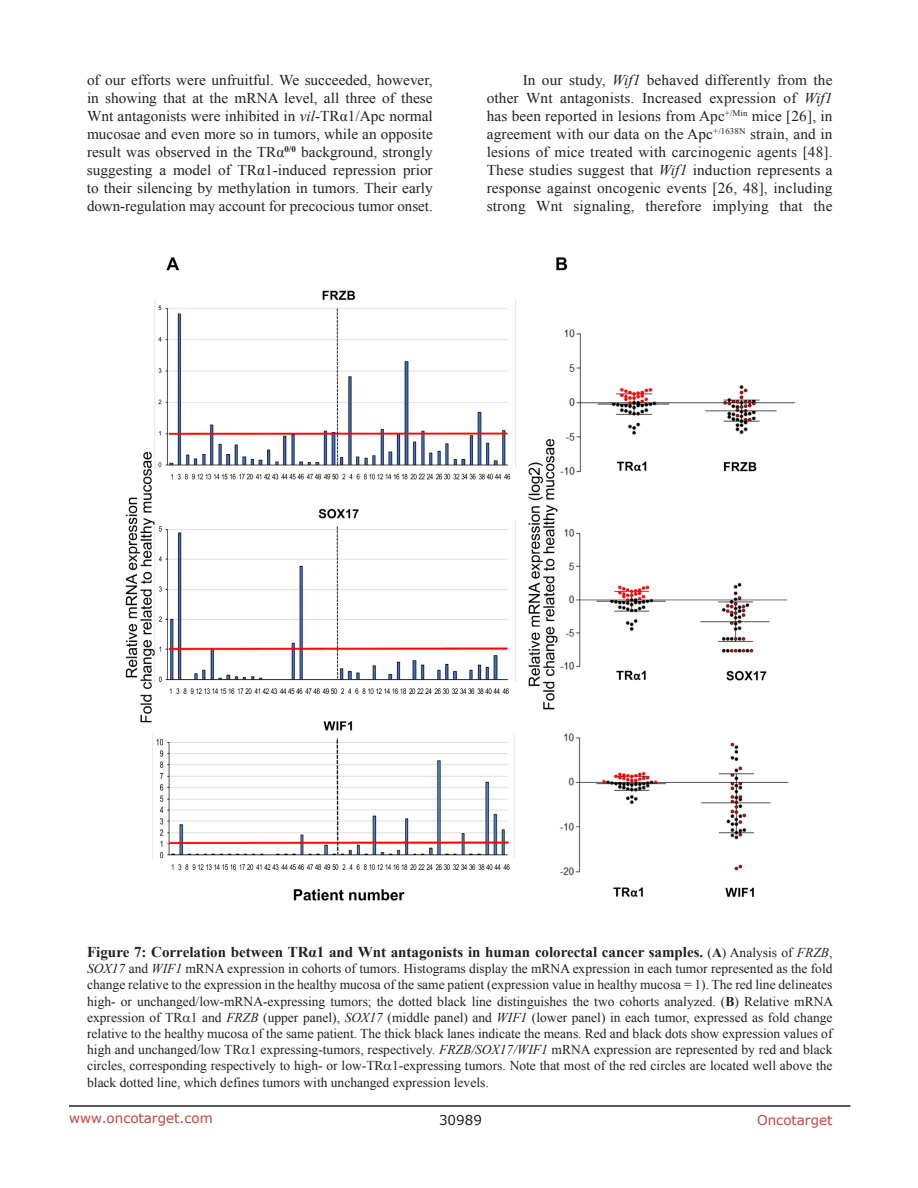
<style>
.page{position:relative;width:918px;height:1188px;background:#fff}
.page>*{position:absolute;margin:0;border:0;box-sizing:border-box;transform-origin:0 0}
.t1{font:15px/18px "Times New Roman";letter-spacing:.005em;color:#231f20;text-align:justify}
.t2{font:700 15px "Times New Roman";color:#231f20}
.t3{font:13.5px/16.2px "Times New Roman";color:#231f20;text-align:justify}
.t4{font:13.5px "Verdana";color:#c24141}
.t5{font:13.5px "Verdana";color:#231f20}
.s1{font-style:italic}
.s2{font-weight:400;font-size:13.5px}
.s3{font-size:13.5px}
.s4{font-weight:400;font-style:italic;font-size:13.5px}
.s5{font-weight:700}
</style>
<div class="page">
<hr style="left:69px;top:1105px;width:781px;height:2px;background:#231f20">
<img style="left:125px;top:257px;width:671px;height:643px">
<p class="t1" style="left:87px;top:71px;width:347px">of our efforts were unfruitful. We succeeded, however, in showing that at the mRNA level, all three of these Wnt antagonists were inhibited in <span class="s1">vil</span>-TRα1/Apc normal mucosae and even more so in tumors, while an opposite result was observed in the TRα<sup>0/0</sup> background, strongly suggesting a model of TRα1-induced repression prior to their silencing by methylation in tumors. Their early down-regulation may account for precocious tumor onset.</p>
<p class="t1" style="left:487px;top:71px;width:347px;text-indent:36px">In our study, <span class="s1">Wif1</span> behaved differently from the other Wnt antagonists. Increased expression of <span class="s1">Wif1 </span>has been reported in lesions from Apc<sup>+/Min</sup> mice [26], in agreement with our data on the Apc<sup>+/1638N</sup> strain, and in lesions of mice treated with carcinogenic agents [48].<br>These studies suggest that <span class="s1">Wif1</span> induction represents a response against oncogenic events [26, 48], including strong Wnt signaling, therefore implying that the</p>
<p class="t2" style="left:87px;top:942px;width:747px">Figure 7: Correlation between TRα1 and Wnt antagonists in human colorectal cancer samples. <span class="s2">(</span><span class="s3">A</span><span class="s2">) Analysis of</span> <span class="s4">FRZB</span><span class="s2">,</span></p>
<p class="t3" style="left:87px;top:960px;width:748px"><span class="s1">SOX17</span> and <span class="s1">WIF1</span> mRNA expression in cohorts of tumors. Histograms display the mRNA expression in each tumor represented as the fold change relative to the expression in the healthy mucosa of the same patient (expression value in healthy mucosa = 1). The red line delineates high- or unchanged/low-mRNA-expressing tumors; the dotted black line distinguishes the two cohorts analyzed. (<span class="s5">B</span>) Relative mRNA expression of TR 1 and <span class="s1">FRZB</span> (upper panel), <span class="s1">SOX17</span> (middle panel) and <span class="s1">WIF1</span> (lower panel) in each tumor, expressed as fold change relative to the healthy mucosa of the same patient. The thick black lanes indicate the means. Red and black dots show expression values of high and unchanged/low TR 1 expressing-tumors, respectively. <span class="s1">FRZB/SOX17/WIF1</span> mRNA expression are represented by red and black circles, corresponding respectively to high- or low-TR 1-expressing tumors. Note that most of the red circles are located well above the black dotted line, which defines tumors with unchanged expression levels.</p>
<p class="t4" style="left:69px;top:1109px;width:145px">www.oncotarget.com</p>
<p class="t5" style="left:439px;top:1111px;width:44px">30989</p>
<p class="t4" style="left:757px;top:1111px;width:77px">Oncotarget</p>
</div>
